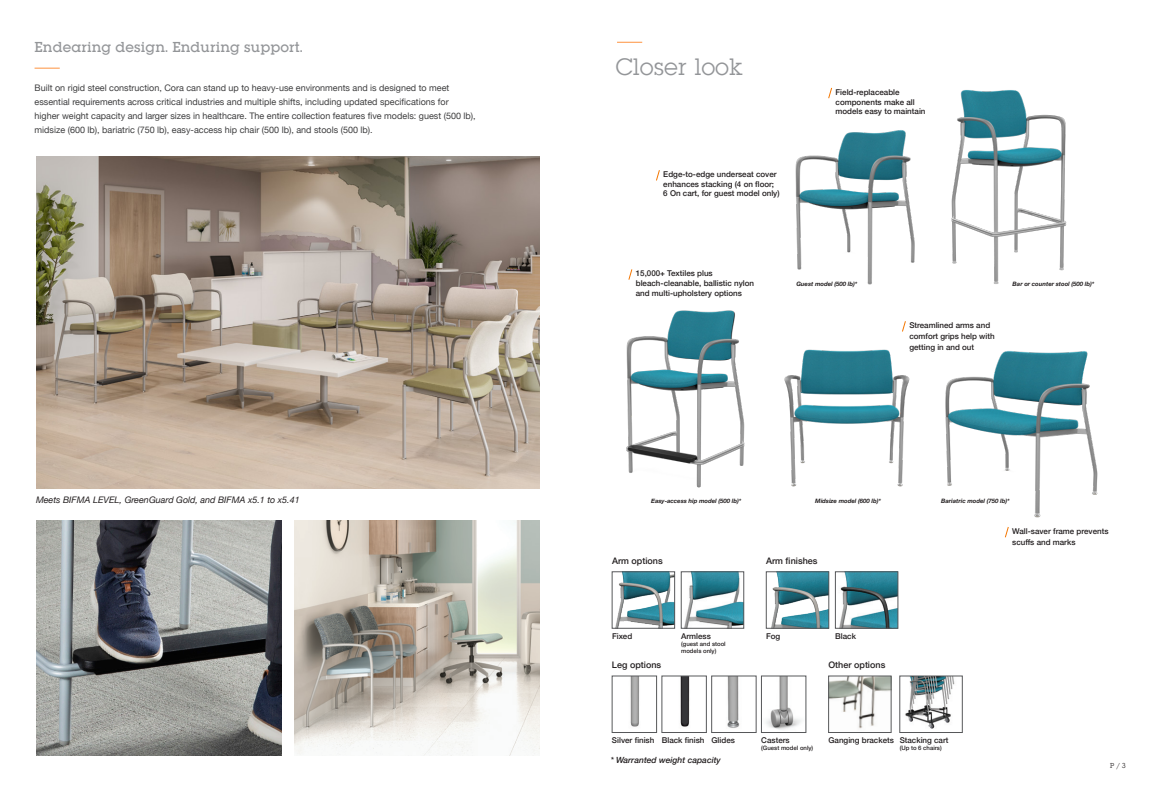
<style>
.page{position:relative;width:1152px;height:792px;background:#fff}
.page>*{position:absolute;margin:0;border:0;box-sizing:border-box;transform-origin:0 0}
.Big_title{font:23px "Lubalin Graph Std";letter-spacing:.025em;color:#939598}
.Small_Title{font:500 14px "Lubalin Graph Std";letter-spacing:.01em;color:#939598}
.Body_Copy_1{font:9px/14px "Helvetica Neue";color:#3e3e3f}
.Small_inset_descript{font:italic 9px "Helvetica Neue";color:#231f20}
.t1{font:500 9px "Helvetica Neue";color:#231f20}
.t2{font:italic 500 8.5px "Helvetica Neue";color:#231f20}
.Small_inset_descript-2{font:500 8px/9.6px "Helvetica Neue";color:#231f20}
.t3{font:7px "Lubalin Graph Std";color:#231f20}
.t4{font:italic 700 6px "Helvetica Neue";color:#231f20}
.Small_inset_descript-3{font:500 6px/7.2px "Helvetica Neue";color:#231f20}
</style>
<div class="page">
<img style="left:626px;top:310px;width:119px;height:178px">
<img style="left:784px;top:349px;width:126px;height:138px">
<img style="left:945px;top:351px;width:153px;height:167px">
<img style="left:795px;top:130px;width:120px;height:155px">
<img style="left:615px;top:574px;width:58px;height:52px">
<div style="left:612px;top:572px;width:63px;height:56px;border:1px solid #57585a"></div>
<img style="left:36px;top:157px;width:504px;height:331px">
<img style="left:294px;top:521px;width:246px;height:235px">
<svg style="left:35px;top:68px;width:25px;height:1px"></svg>
<svg style="left:617px;top:42px;width:25px;height:1px"></svg>
<img style="left:830px;top:678px;width:59px;height:51px">
<div style="left:828px;top:676px;width:63px;height:57px;border:1px solid #57585a"></div>
<img style="left:905px;top:678px;width:50px;height:51px">
<div style="left:900px;top:676px;width:62px;height:57px;border:1px solid #57585a"></div>
<img style="left:630px;top:678px;width:10px;height:49px">
<div style="left:612px;top:676px;width:45px;height:57px;border:1px solid #57585a"></div>
<img style="left:680px;top:678px;width:10px;height:49px">
<div style="left:662px;top:676px;width:44px;height:57px;border:1px solid #57585a"></div>
<img style="left:727px;top:678px;width:13px;height:50px">
<img style="left:766px;top:678px;width:35px;height:52px">
<div style="left:761px;top:676px;width:45px;height:57px;border:1px solid #57585a"></div>
<img style="left:684px;top:574px;width:58px;height:52px">
<div style="left:681px;top:572px;width:63px;height:56px;border:1px solid #57585a"></div>
<img style="left:771px;top:574px;width:56px;height:52px">
<div style="left:766px;top:572px;width:63px;height:56px;border:1px solid #57585a"></div>
<img style="left:839px;top:574px;width:57px;height:52px">
<div style="left:835px;top:572px;width:63px;height:56px;border:1px solid #57585a"></div>
<svg style="left:902px;top:321px;width:4px;height:11px"></svg>
<img style="left:951px;top:90px;width:116px;height:194px">
<svg style="left:1005px;top:527px;width:4px;height:11px"></svg>
<svg style="left:628px;top:269px;width:5px;height:11px"></svg>
<svg style="left:656px;top:170px;width:4px;height:11px"></svg>
<svg style="left:828px;top:87px;width:4px;height:12px"></svg>
<img style="left:36px;top:521px;width:246px;height:235px">
<p class="Small_Title" style="left:35px;top:38px;width:270px">Endearing design. Enduring support.</p>
<p class="Body_Copy_1" style="left:35px;top:81px;width:443px">Built on rigid steel construction, Cora can stand up to heavy-use environments and is designed to meet essential requirements across critical industries and multiple shifts, including updated specifications for higher weight capacity and larger sizes in healthcare. The entire collection features five models: guest (500 lb), midsize (600 lb), bariatric (750 lb), easy-access hip chair (500 lb), and stools (500 lb).</p>
<p class="Small_inset_descript" style="left:36px;top:493px;width:265px">Meets BIFMA LEVEL, GreenGuard Gold, and BIFMA x5.1 to x5.41</p>
<p class="Big_title" style="left:616px;top:52px;width:129px">Closer look</p>
<p class="Small_inset_descript-2" style="left:663px;top:169px;width:115px">Edge-to-edge underseat cover enhances stacking (4 on floor;</p>
<p class="Small_inset_descript-2" style="left:663px;top:188px;width:118px">6 On cart, for guest model only)</p>
<p class="Small_inset_descript-2" style="left:836px;top:87px;width:91px">Field-replaceable components make all models easy to maintain</p>
<p class="Small_inset_descript-2" style="left:636px;top:268px;width:120px">15,000+ Textiles plus bleach-cleanable, ballistic nylon and multi-upholstery options</p>
<p class="t4" style="left:796px;top:279px;width:62px">Guest model (500 lb)*</p>
<p class="Small_inset_descript-2" style="left:909px;top:320px;width:82px">Streamlined arms and</p>
<p class="Small_inset_descript-2" style="left:909px;top:330px;width:87px;line-height:11px">comfort grips help with getting in and out</p>
<p class="t4" style="left:1013px;top:279px;width:83px">Bar or counter stool (500 lb)*</p>
<p class="t4" style="left:651px;top:496px;width:92px">Easy-access hip model (500 lb)*</p>
<p class="t4" style="left:815px;top:496px;width:67px">Midsize model (600 lb)*</p>
<p class="t4" style="left:941px;top:496px;width:70px">Bariatric model (750 lb)*</p>
<p class="Small_inset_descript-2" style="left:1012px;top:525px;width:98px;line-height:11px">Wall-saver frame prevents scuffs and marks</p>
<p class="t1" style="left:612px;top:553px;width:52px">Arm options</p>
<p class="t1" style="left:766px;top:553px;width:53px">Arm finishes</p>
<p class="Small_inset_descript-2" style="left:612px;top:631px;width:22px">Fixed</p>
<p class="Small_inset_descript-2" style="left:681px;top:631px;width:31px">Armless</p>
<p class="Small_inset_descript-3" style="left:681px;top:640px;width:46px">(guest and stool models only)</p>
<p class="Small_inset_descript-2" style="left:766px;top:631px;width:16px">Fog</p>
<p class="Small_inset_descript-2" style="left:835px;top:631px;width:22px">Black</p>
<p class="t1" style="left:612px;top:658px;width:51px">Leg options</p>
<p class="t1" style="left:828px;top:658px;width:58px">Other options</p>
<p class="Small_inset_descript-2" style="left:612px;top:735px;width:44px">Silver finish</p>
<p class="Small_inset_descript-2" style="left:662px;top:735px;width:44px">Black finish</p>
<p class="Small_inset_descript-2" style="left:712px;top:735px;width:25px">Glides</p>
<p class="Small_inset_descript-2" style="left:761px;top:735px;width:30px">Casters</p>
<p class="Small_inset_descript-3" style="left:761px;top:744px;width:53px">(Guest model only)</p>
<p class="t2" style="left:610px;top:753px;width:112px">* Warranted weight capacity</p>
<p class="Small_inset_descript-2" style="left:828px;top:735px;width:67px">Ganging brackets</p>
<p class="Small_inset_descript-2" style="left:900px;top:735px;width:50px">Stacking cart</p>
<p class="Small_inset_descript-3" style="left:900px;top:744px;width:44px">(Up to 6 chairs)</p>
<p class="t3" style="left:1110px;top:761px;width:17px">P / 3</p>
</div>
